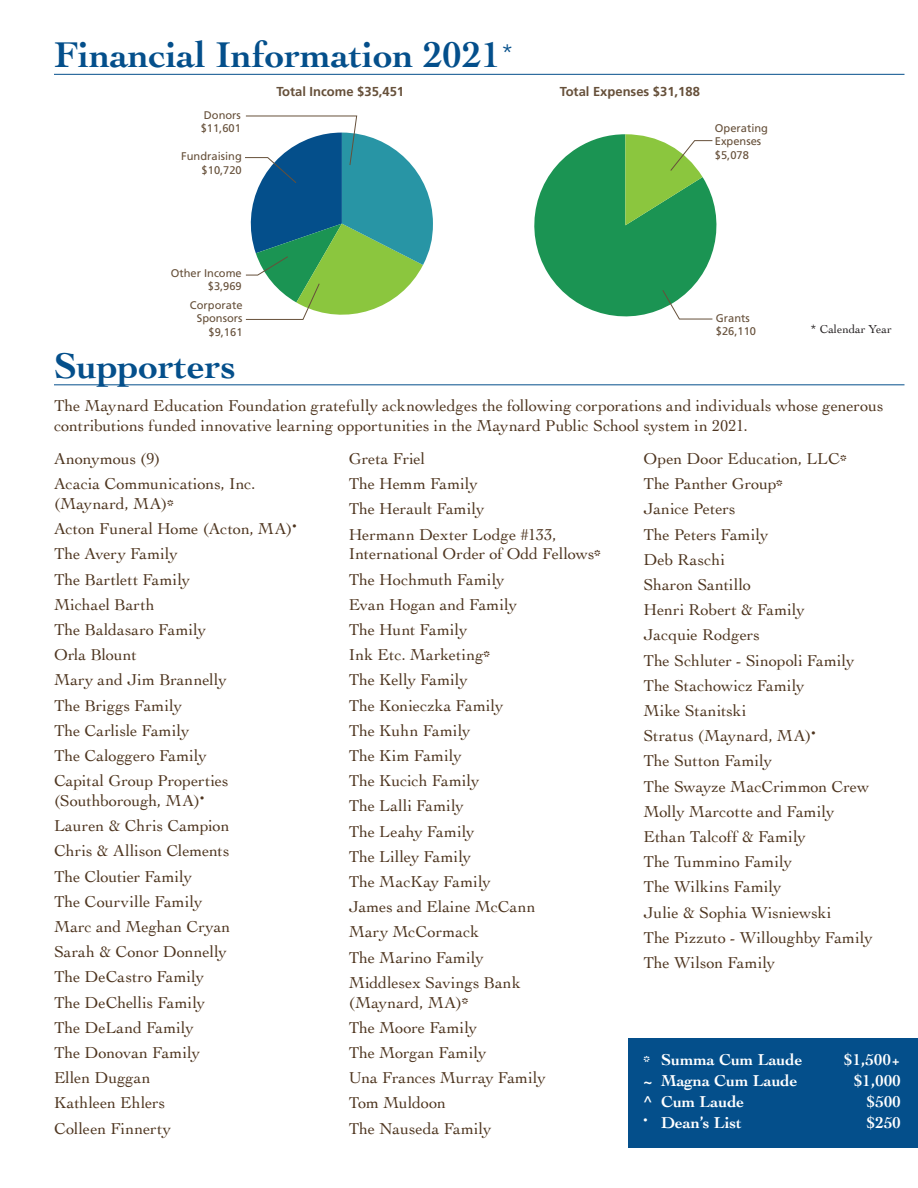
<style>
.page{position:relative;width:918px;height:1188px;background:#fff}
.page>*{position:absolute;margin:0;border:0;box-sizing:border-box;transform-origin:0 0}
.Callout_Title{font:700 37.5px "Cochin";color:#044f8b}
.Body{font:16.5px/19.8px "Cochin";color:#4e351f}
.Body-2{font:700 16.5px "Cochin";color:#fff}
.Body-3{font:16.5px "Cochin";letter-spacing:.02em;color:#4e351f}
.t1{font:700 13.05px "Frutiger";color:#66503a}
.t2{font:12px "Cochin";color:#231f20}
.t3{font:11.1px/13.4px "Frutiger";color:#66503a}
.s1{font-family:"Frutiger";font-weight:300}
.s2{font-weight:700}
</style>
<div class="page">
<div style="left:628px;top:1038px;width:290px;height:110px;background:#044f8b"></div>
<svg style="left:534px;top:134px;width:183px;height:186px"></svg>
<svg style="left:245px;top:115px;width:188px;height:205px"></svg>
<hr style="left:54px;top:74px;width:850px;height:1px;background:#044f8b">
<hr style="left:54px;top:384px;width:850px;height:1px;background:#044f8b">
<p class="Callout_Title" style="left:54px;top:30px;width:461px">Financial Information 2021<sup>*</sup></p>
<p class="t3" style="left:201px;top:108px;width:42px">Donors $11,601</p>
<p class="t3" style="left:181px;top:150px;width:62px;text-align:right">Fundraising $10,720</p>
<p class="t1" style="left:276px;top:83px;width:129px">Total Income $35,451</p>
<p class="t1" style="left:560px;top:83px;width:141px">Total Expenses $31,188</p>
<p class="t3" style="left:715px;top:121px;width:55px">Operating<br>Expenses $5,078</p>
<p class="t3" style="left:171px;top:266px;width:73px;text-align:right">Other Income $3,969</p>
<p class="t3" style="left:190px;top:298px;width:54px;text-align:right">Corporate<br>Sponsors $9,161</p>
<p class="t3" style="left:716px;top:311px;width:42px">Grants $26,110</p>
<p class="t2" style="left:810px;top:321px;width:83px"><span class="s1">*</span> Calendar Year</p>
<p class="Callout_Title" style="left:54px;top:340px;width:183px">Supporters</p>
<p class="Body" style="left:54px;top:395px;width:831px">The Maynard Education Foundation gratefully acknowledges the following corporations and individuals whose generous contributions funded innovative learning opportunities in the Maynard Public School system in 2021.</p>
<p class="Body" style="left:54px;top:448px;width:108px">Anonymous (9)</p>
<p class="Body" style="left:54px;top:473px;width:203px">Acacia Communications, Inc. (Maynard, MA)<span class="s2">*</span></p>
<p class="Body" style="left:54px;top:518px;width:245px">Acton Funeral Home (Acton, MA)<sup>•</sup></p>
<p class="Body" style="left:54px;top:544px;width:125px">The Avery Family</p>
<p class="Body" style="left:54px;top:569px;width:138px">The Bartlett Family</p>
<p class="Body" style="left:54px;top:594px;width:102px">Michael Barth</p>
<p class="Body" style="left:54px;top:619px;width:154px">The Baldasaro Family</p>
<p class="Body" style="left:54px;top:644px;width:84px">Orla Blount</p>
<p class="Body" style="left:54px;top:670px;width:174px">Mary and Jim Brannelly</p>
<p class="Body" style="left:54px;top:695px;width:129px">The Briggs Family</p>
<p class="Body" style="left:54px;top:720px;width:137px">The Carlisle Family</p>
<p class="Body" style="left:54px;top:745px;width:154px">The Caloggero Family</p>
<p class="Body" style="left:54px;top:770px;width:176px">Capital Group Properties (Southborough, MA)<sup>•</sup></p>
<p class="Body" style="left:54px;top:815px;width:177px">Lauren &amp; Chris Campion</p>
<p class="Body" style="left:54px;top:841px;width:177px">Chris &amp; Allison Clements</p>
<p class="Body" style="left:54px;top:866px;width:140px">The Cloutier Family</p>
<p class="Body" style="left:54px;top:891px;width:150px">The Courville Family</p>
<p class="Body" style="left:54px;top:916px;width:178px">Marc and Meghan Cryan</p>
<p class="Body" style="left:54px;top:941px;width:174px">Sarah &amp; Conor Donnelly</p>
<p class="Body" style="left:54px;top:967px;width:152px">The DeCastro Family</p>
<p class="Body" style="left:54px;top:992px;width:153px">The DeChellis Family</p>
<p class="Body" style="left:54px;top:1017px;width:141px">The DeLand Family</p>
<p class="Body" style="left:54px;top:1042px;width:148px">The Donovan Family</p>
<p class="Body" style="left:54px;top:1067px;width:98px">Ellen Duggan</p>
<p class="Body" style="left:54px;top:1093px;width:113px">Kathleen Ehlers</p>
<p class="Body" style="left:54px;top:1118px;width:119px">Colleen Finnerty</p>
<p class="Body" style="left:349px;top:448px;width:78px">Greta Friel</p>
<p class="Body" style="left:349px;top:473px;width:131px">The Hemm Family</p>
<p class="Body" style="left:349px;top:499px;width:137px">The Herault Family</p>
<p class="Body" style="left:349px;top:524px;width:254px">Hermann Dexter Lodge #133,<br>International Order of Odd Fellows<span class="s2">*</span></p>
<p class="Body" style="left:349px;top:569px;width:157px">The Hochmuth Family</p>
<p class="Body" style="left:349px;top:594px;width:170px">Evan Hogan and Family</p>
<p class="Body" style="left:349px;top:619px;width:120px">The Hunt Family</p>
<p class="Body" style="left:349px;top:644px;width:143px">Ink Etc. Marketing<span class="s2">*</span></p>
<p class="Body" style="left:349px;top:670px;width:121px">The Kelly Family</p>
<p class="Body" style="left:349px;top:695px;width:156px">The Konieczka Family</p>
<p class="Body" style="left:349px;top:720px;width:123px">The Kuhn Family</p>
<p class="Body" style="left:349px;top:745px;width:114px">The Kim Family</p>
<p class="Body" style="left:349px;top:770px;width:132px">The Kucich Family</p>
<p class="Body-3" style="left:349px;top:795px;width:117px">The Lalli Family</p>
<p class="Body" style="left:349px;top:821px;width:127px">The Leahy Family</p>
<p class="Body" style="left:349px;top:846px;width:124px">The Lilley Family</p>
<p class="Body" style="left:349px;top:871px;width:144px">The MacKay Family</p>
<p class="Body" style="left:349px;top:896px;width:189px">James and Elaine McCann</p>
<p class="Body" style="left:349px;top:922px;width:132px">Mary McCormack</p>
<p class="Body" style="left:349px;top:947px;width:136px">The Marino Family</p>
<p class="Body" style="left:349px;top:972px;width:174px">Middlesex Savings Bank (Maynard, MA)<span class="s2">*</span></p>
<p class="Body" style="left:349px;top:1017px;width:130px">The Moore Family</p>
<p class="Body" style="left:349px;top:1042px;width:139px">The Morgan Family</p>
<p class="Body" style="left:349px;top:1067px;width:198px">Una Frances Murray Family</p>
<p class="Body" style="left:349px;top:1093px;width:99px">Tom Muldoon</p>
<p class="Body" style="left:349px;top:1118px;width:144px">The Nauseda Family</p>
<p class="Body" style="left:644px;top:448px;width:205px">Open Door Education, LLC<span class="s2">*</span></p>
<p class="Body" style="left:644px;top:473px;width:141px">The Panther Group<span class="s2">*</span></p>
<p class="Body" style="left:644px;top:499px;width:94px">Janice Peters</p>
<p class="Body" style="left:644px;top:524px;width:126px">The Peters Family</p>
<p class="Body" style="left:644px;top:549px;width:83px">Deb Raschi</p>
<p class="Body" style="left:644px;top:574px;width:109px">Sharon Santillo</p>
<p class="Body" style="left:644px;top:599px;width:163px">Henri Robert &amp; Family</p>
<p class="Body" style="left:644px;top:625px;width:118px">Jacquie Rodgers</p>
<p class="Body" style="left:644px;top:650px;width:212px">The Schluter - Sinopoli Family</p>
<p class="Body" style="left:644px;top:675px;width:163px">The Stachowicz Family</p>
<p class="Body" style="left:644px;top:700px;width:104px">Mike Stanitski</p>
<p class="Body" style="left:644px;top:725px;width:174px">Stratus (Maynard, MA)<sup>•</sup></p>
<p class="Body" style="left:644px;top:751px;width:130px">The Sutton Family</p>
<p class="Body" style="left:644px;top:776px;width:227px">The Swayze MacCrimmon Crew</p>
<p class="Body" style="left:644px;top:801px;width:192px">Molly Marcotte and Family</p>
<p class="Body" style="left:644px;top:826px;width:164px">Ethan Talcoff &amp; Family</p>
<p class="Body" style="left:644px;top:851px;width:150px">The Tummino Family</p>
<p class="Body-3" style="left:644px;top:876px;width:139px">The Wilkins Family</p>
<p class="Body" style="left:644px;top:902px;width:189px">Julie &amp; Sophia Wisniewski</p>
<p class="Body" style="left:644px;top:927px;width:231px">The Pizzuto - Willoughby Family</p>
<p class="Body" style="left:644px;top:952px;width:133px">The Wilson Family</p>
<p class="Body-2" style="left:643px;top:1049px;width:161px">* Summa Cum Laude</p>
<p class="Body-2" style="left:844px;top:1049px;width:59px">$1,500+</p>
<p class="Body-2" style="left:643px;top:1070px;width:156px">~ Magna Cum Laude</p>
<p class="Body-2" style="left:854px;top:1070px;width:49px">$1,000</p>
<p class="Body-2" style="left:643px;top:1091px;width:103px">^ Cum Laude</p>
<p class="Body-2" style="left:867px;top:1091px;width:36px">$500</p>
<p class="Body-2" style="left:643px;top:1112px;width:100px"><sup>•</sup> Dean’s List</p>
<p class="Body-2" style="left:867px;top:1112px;width:36px">$250</p>
</div>
